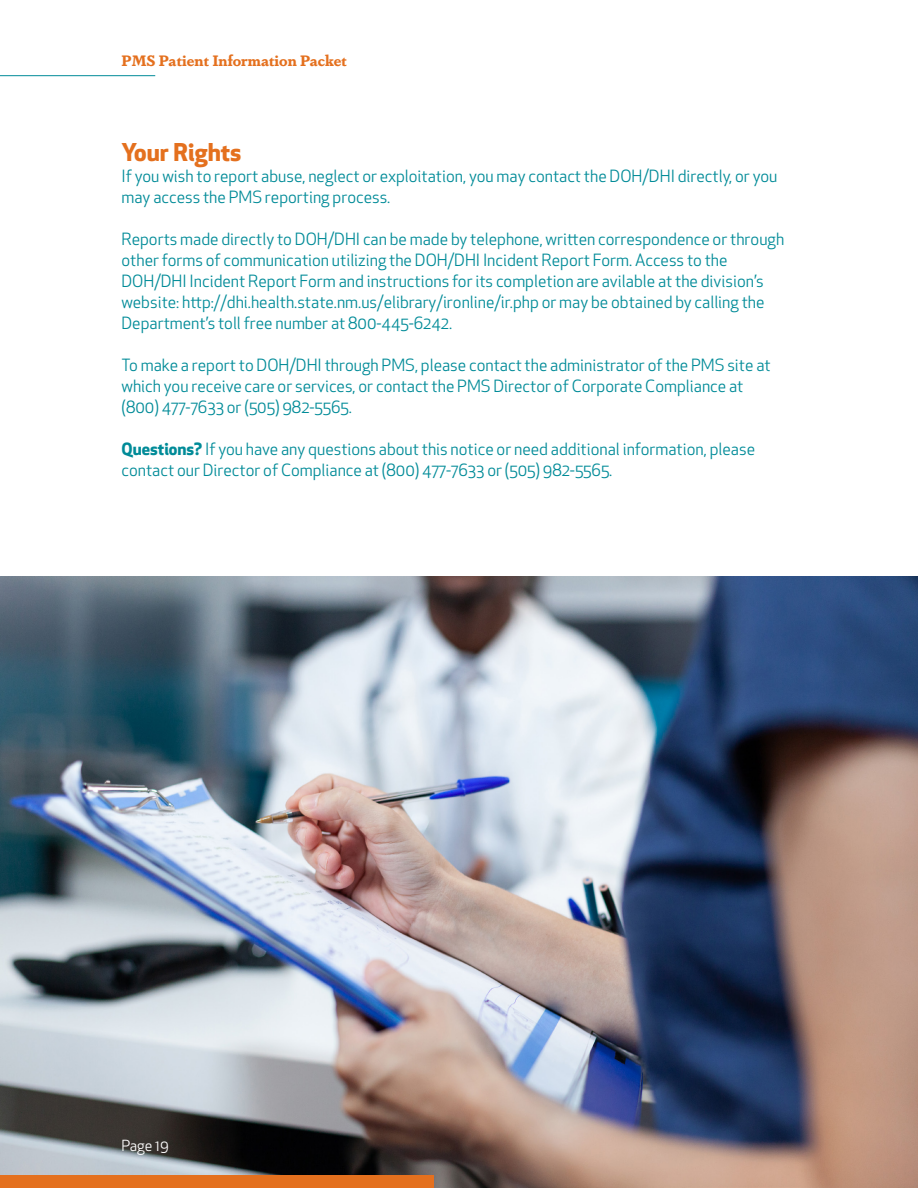
<style>
.page{position:relative;width:918px;height:1188px;background:#fff}
.page>*{position:absolute;margin:0;border:0;box-sizing:border-box;transform-origin:0 0}
.t1{font:700 24px "Apex New";color:#e4701e}
.t2{font:16.5px/21px "Apex New";color:#008b98}
.t3{font:700 15px "Dapifer";color:#e4701e}
.t4{font:15px "Apex New";color:#fff}
.s1{font-weight:700}
</style>
<div class="page">
<img style="left:0;top:577px;width:918px;height:611px">
<div style="left:0;top:1176px;width:433px;height:12px;background:#e4701e"></div>
<hr style="left:0;top:75px;width:155px;height:1px;background:#008b98">
<p class="t3" style="left:122px;top:50px;width:227px">PMS Patient Information Packet</p>
<p class="t1" style="left:122px;top:135px;width:122px">Your Rights</p>
<p class="t2" style="left:122px;top:166px;width:658px">If you wish to report abuse, neglect or exploitation, you may contact the DOH/DHI directly, or you may access the PMS reporting process.</p>
<p class="t2" style="left:122px;top:229px;width:664px">Reports made directly to DOH/DHI can be made by telephone, written correspondence or through other forms of communication utilizing the DOH/DHI Incident Report Form. Access to the DOH/DHI Incident Report Form and instructions for its completion are avilable at the division’s website: http://dhi.health.state.nm.us/elibrary/ironline/ir.php or may be obtained by calling the Department’s toll free number at 800-445-6242.</p>
<p class="t2" style="left:122px;top:355px;width:651px">To make a report to DOH/DHI through PMS, please contact the administrator of the PMS site at which you receive care or services, or contact the PMS Director of Corporate Compliance at</p>
<p class="t2" style="left:122px;top:397px;width:232px">(800) 477-7633 or (505) 982-5565.</p>
<p class="t2" style="left:122px;top:439px;width:635px"><span class="s1">Questions?</span> If you have any questions about this notice or need additional information, please contact our Director of Compliance at (800) 477-7633 or (505) 982-5565.</p>
<p class="t4" style="left:122px;top:1136px;width:49px">Page 19</p>
</div>
